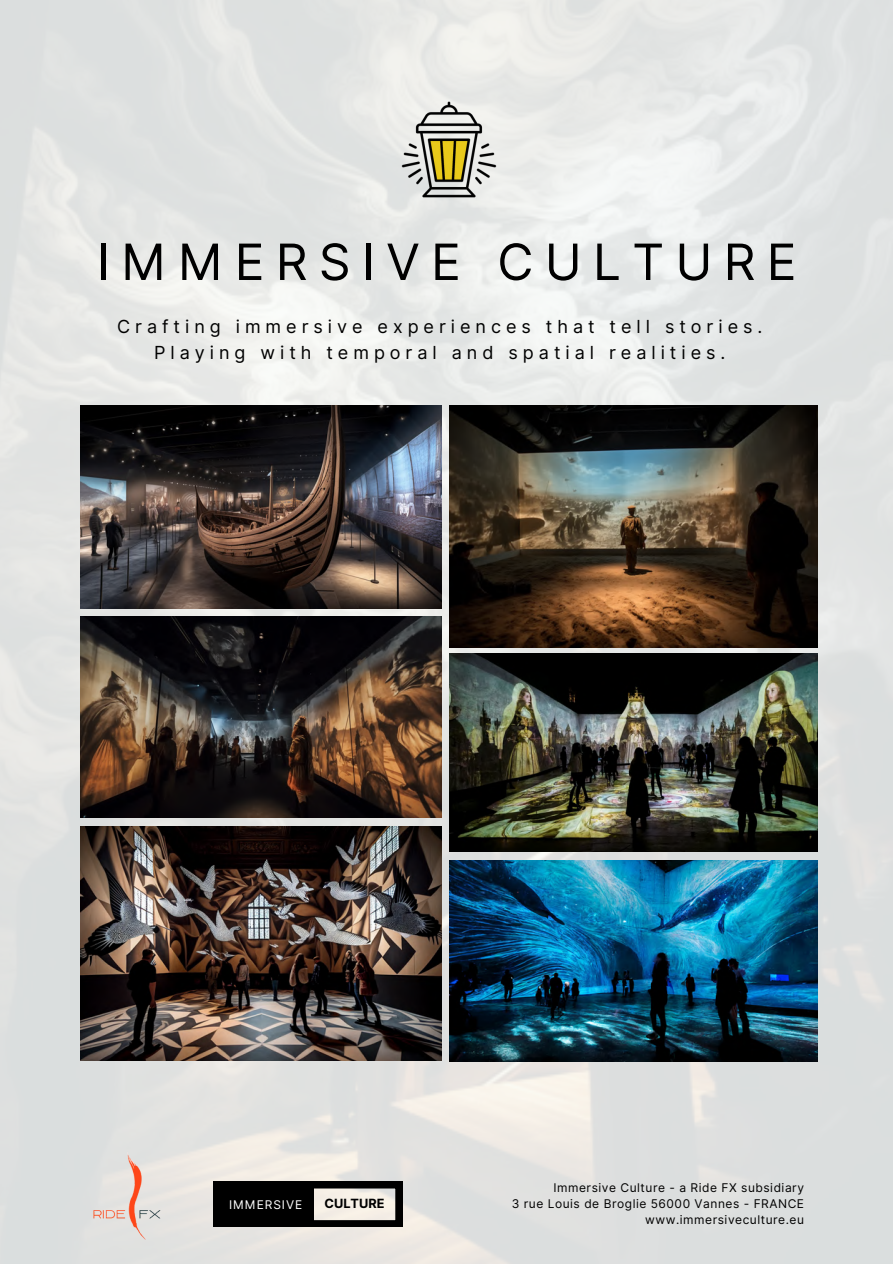
<style>
.page{position:relative;width:893px;height:1264px;background:#fff}
.page>*{position:absolute;margin:0;border:0;box-sizing:border-box;transform-origin:0 0}
.t1{font:49.95px "Inter";letter-spacing:.22em;color:#000}
.t2{font:18px/25.8px "Inter";letter-spacing:.275em;color:#000;text-align:center}
.t3{font:700 12.75px "Inter";color:#000}
.t4{font:12px "Inter";letter-spacing:.045em;color:#000}
.t5{font:12px "Inter";letter-spacing:.075em;color:#fff}
</style>
<div class="page">
<img style="left:0;top:0;width:892px;height:1263px">
<img style="left:449px;top:405px;width:368px;height:242px">
<img style="left:81px;top:405px;width:360px;height:203px">
<img style="left:81px;top:616px;width:360px;height:201px">
<img style="left:449px;top:653px;width:368px;height:198px">
<img style="left:81px;top:826px;width:360px;height:234px">
<img style="left:449px;top:860px;width:368px;height:201px">
<img style="left:388px;top:89px;width:121px;height:121px">
<svg style="left:213px;top:1181px;width:189px;height:45px;background:#7e7b76"></svg>
<div style="left:218px;top:1185px;width:95px;height:37px;background:#000"></div>
<img style="left:79px;top:1145px;width:101px;height:102px">
<p class="t1" style="left:97px;top:232px;width:701px">IMMERSIVE CULTURE</p>
<p class="t2" style="left:117px;top:313px;width:646px">Crafting immersive experiences that tell stories.<br>Playing with temporal and spatial realities.</p>
<h3 class="t5" style="left:229px;top:1196px;width:75px">IMMERSIVE</h3>
<p class="t3" style="left:324px;top:1196px;width:61px">CULTURE</p>
<p class="t4" style="left:553px;top:1180px;width:252px">Immersive Culture - a Ride FX subsidiary</p>
<p class="t4" style="left:511px;top:1196px;width:294px">3 rue Louis de Broglie 56000 Vannes - FRANCE</p>
<h4 class="t4" style="left:645px;top:1212px;width:160px">www.immersiveculture.eu</h4>
</div>
